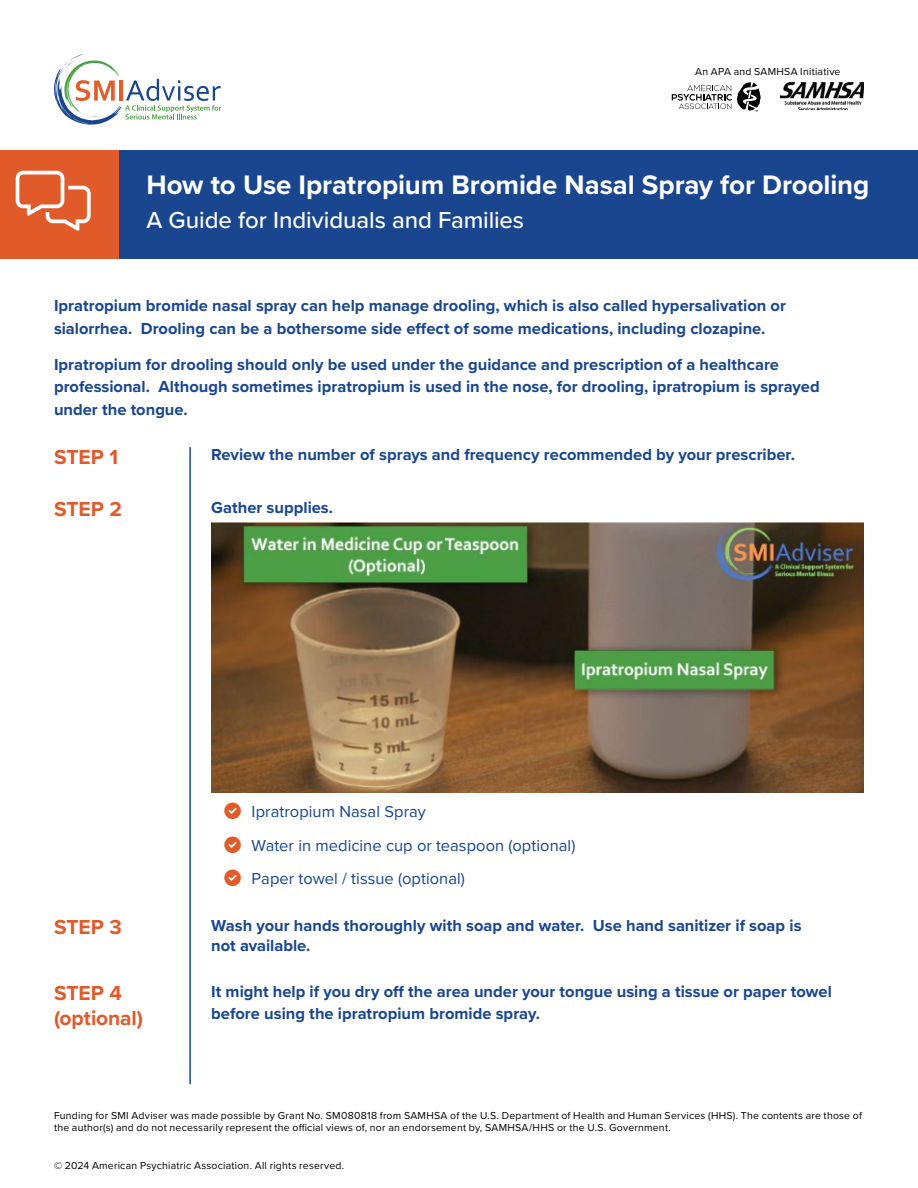
<style>
.page{position:relative;width:918px;height:1188px;background:#fff}
.page>*{position:absolute;margin:0;border:0;box-sizing:border-box;transform-origin:0 0}
.t1{font:700 27.75px "Proxima Nova";letter-spacing:-.005em;color:#fff}
.t2{font:500 24px "Proxima Nova";letter-spacing:-.005em;color:#fff}
.t3{font:700 21px/25.2px "Proxima Nova";color:#e15a2a}
.t4{font:700 16.5px/22.5px "Proxima Nova";color:#19468f}
.t5{font:16.5px/33.3px "Proxima Nova";letter-spacing:.005em;color:#19468f}
.t6{font:10.5px/12.6px "Proxima Nova";letter-spacing:.02em;color:#000}
</style>
<div class="page">
<img style="left:781px;top:82px;width:83px;height:28px">
<svg style="left:672px;top:82px;width:89px;height:30px"></svg>
<svg style="left:54px;top:54px;width:167px;height:71px"></svg>
<div style="left:0;top:150px;width:119px;height:109px;background:#e15a2a"></div>
<div style="left:119px;top:150px;width:799px;height:109px;background:#19468f"></div>
<hr style="left:189px;top:447px;width:2px;height:637px;background:#19468f">
<img style="left:211px;top:523px;width:653px;height:269px">
<p class="t6" style="left:695px;top:65px;width:147px">An APA and SAMHSA Initiative</p>
<h1 class="t1" style="left:146px;top:164px;width:725px">How to Use Ipratropium Bromide Nasal Spray for Drooling</h1>
<h2 class="t2" style="left:146px;top:202px;width:379px">A Guide for Individuals and Families</h2>
<p class="t4" style="left:54px;top:294px;width:734px">Ipratropium bromide nasal spray can help manage drooling, which is also called hypersalivation or sialorrhea. Drooling can be a bothersome side effect of some medications, including clozapine.</p>
<p class="t4" style="left:54px;top:353px;width:767px">Ipratropium for drooling should only be used under the guidance and prescription of a healthcare professional. Although sometimes ipratropium is used in the nose, for drooling, ipratropium is sprayed under the tongue.</p>
<p class="t3" style="left:54px;top:444px;width:66px">STEP 1</p>
<p class="t3" style="left:54px;top:496px;width:70px">STEP 2</p>
<p class="t4" style="left:211px;top:443px;width:585px">Review the number of sprays and frequency recommended by your prescriber.</p>
<p class="t4" style="left:211px;top:495px;width:123px">Gather supplies.</p>
<p class="t3" style="left:54px;top:914px;width:69px">STEP 3</p>
<p class="t3" style="left:54px;top:980px;width:90px">STEP 4 (optional)</p>
<p class="t5" style="left:252px;top:795px;width:325px">Ipratropium Nasal Spray<br>Water in medicine cup or teaspoon (optional)<br>Paper towel / tissue (optional)</p>
<p class="t4" style="left:211px;top:915px;width:592px;line-height:19.8px">Wash your hands thoroughly with soap and water. Use hand sanitizer if soap is not available.</p>
<p class="t4" style="left:211px;top:979px;width:622px">It might help if you dry off the area under your tongue using a tissue or paper towel before using the ipratropium bromide spray.</p>
<p class="t6" style="left:54px;top:1108px;width:810px">Funding for SMI Adviser was made possible by Grant No. SM080818 from SAMHSA of the U.S. Department of Health and Human Services (HHS). The contents are those of the author(s) and do not necessarily represent the official views of, nor an endorsement by, SAMHSA/HHS or the U.S. Government.</p>
<p class="t6" style="left:54px;top:1159px;width:292px">© 2024 American Psychiatric Association. All rights reserved.</p>
</div>
